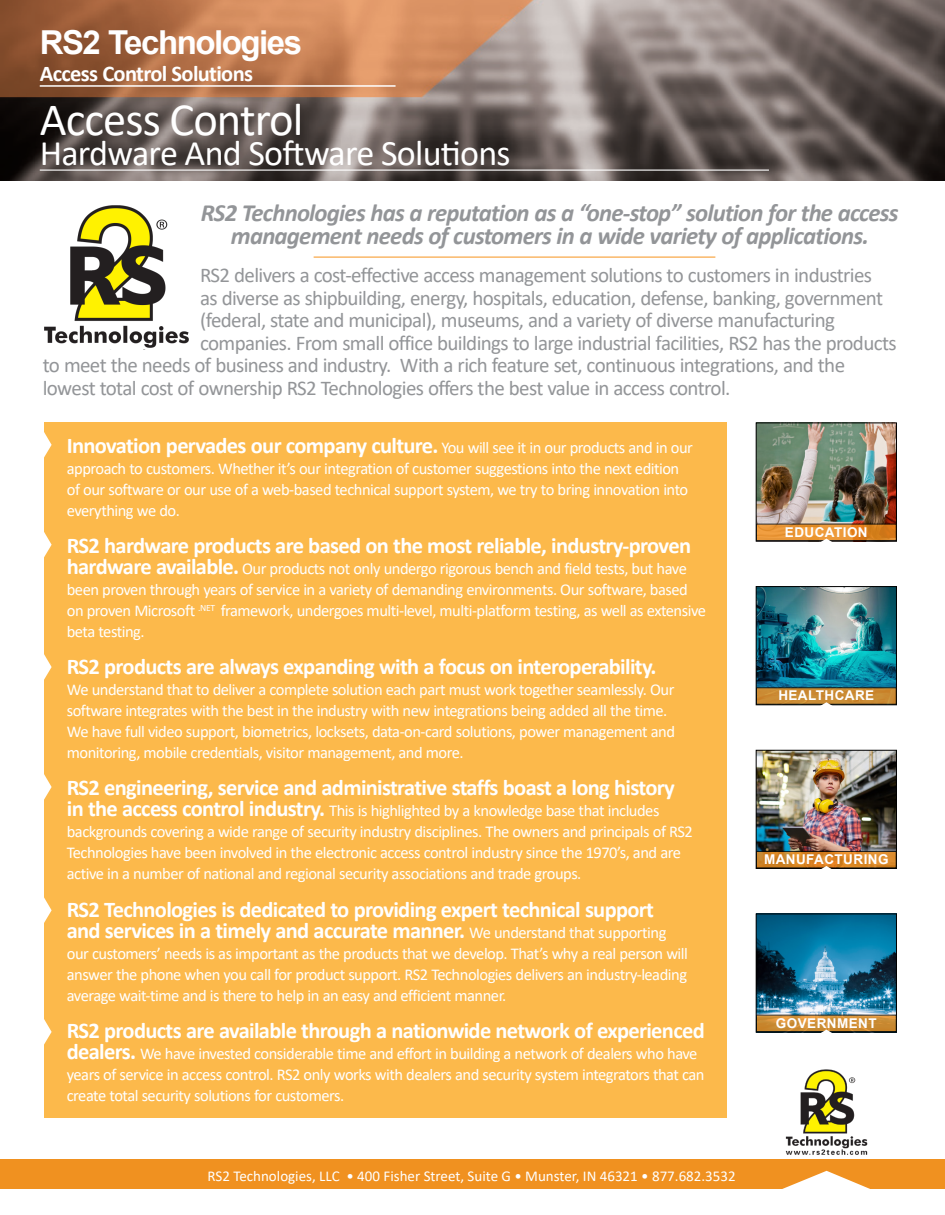
<style>
.page{position:relative;width:945px;height:1215px;background:#fff}
.page>*{position:absolute;margin:0;border:0;box-sizing:border-box;transform-origin:0 0}
.t1{font:46.5px "Calibri";letter-spacing:-.02em;color:#fff}
.t2{font:36px "Calibri";letter-spacing:-.02em;color:#fff}
.t3{font:700 33px "Arial";letter-spacing:-.045em;color:#fff}
.t4{font:italic 700 24.75px/22.5px "Calibri";letter-spacing:-.03em;color:#939598;text-align:center}
.t5{font:700 22.5px/21px "Calibri";letter-spacing:-.03em;color:#fff}
.t6{font:21px "Calibri";letter-spacing:-.03em;color:#939598}
.t7{font:16.5px/21px "Calibri";letter-spacing:-.03em;color:#fff}
.t8{font:15px "Calibri";color:#fff}
.t9{font:700 13.5px "Arial";letter-spacing:.035em;color:#fff}
.s1{font-weight:400;font-size:16.5px}
.s2{font-weight:700;font-size:22.5px}
</style>
<div class="page">
<div style="left:0;top:1160px;width:944px;height:29px;background:#f09120"></div>
<svg style="left:782px;top:1171px;width:88px;height:18px"></svg>
<img style="left:0;top:0;width:945px;height:181px">
<hr style="left:40px;top:85px;width:356px;height:2px;background:#fff">
<hr style="left:40px;top:170px;width:729px;height:1px;background:#fff">
<img style="left:44px;top:206px;width:144px;height:142px">
<img style="left:785px;top:1069px;width:83px;height:86px">
<div style="left:44px;top:423px;width:683px;height:695px;background:#fcb94b"></div>
<svg style="left:44px;top:432px;width:8px;height:26px"></svg>
<svg style="left:44px;top:532px;width:8px;height:25px"></svg>
<svg style="left:44px;top:654px;width:8px;height:26px"></svg>
<svg style="left:44px;top:774px;width:8px;height:26px"></svg>
<svg style="left:44px;top:897px;width:8px;height:26px"></svg>
<svg style="left:44px;top:1019px;width:8px;height:26px"></svg>
<img style="left:758px;top:425px;width:137px;height:99px">
<div style="left:756px;top:423px;width:141px;height:119px;border:1px solid #000"></div>
<svg style="left:756px;top:524px;width:140px;height:17px;background:#d4852c"></svg>
<svg style="left:811px;top:539px;width:30px;height:3px"></svg>
<img style="left:758px;top:588px;width:137px;height:100px">
<div style="left:756px;top:586px;width:141px;height:119px;border:1px solid #000"></div>
<div style="left:756px;top:688px;width:140px;height:16px;background:#ca8b34"></div>
<svg style="left:811px;top:702px;width:30px;height:4px"></svg>
<img style="left:758px;top:752px;width:137px;height:99px">
<div style="left:756px;top:750px;width:141px;height:119px;border:1px solid #000"></div>
<svg style="left:756px;top:851px;width:140px;height:17px;background:#c57b24"></svg>
<svg style="left:811px;top:866px;width:30px;height:3px"></svg>
<img style="left:758px;top:916px;width:137px;height:99px">
<div style="left:756px;top:914px;width:141px;height:119px;border:1px solid #000"></div>
<svg style="left:756px;top:1015px;width:140px;height:17px;background:#c08535"></svg>
<svg style="left:811px;top:1030px;width:30px;height:3px"></svg>
<hr style="left:314px;top:257px;width:401px;height:1px;background:#f7931d">
<p class="t3" style="left:40px;top:19px;width:264px">RS2 Technologies</p>
<p class="t5" style="left:40px;top:62px;width:215px">Access Control Solutions</p>
<p class="t1" style="left:40px;top:87px;width:265px">Access Control</p>
<p class="t2" style="left:40px;top:128px;width:472px">Hardware And Software Solutions</p>
<p class="t4" style="left:201px;top:201px;width:699px">RS2 Technologies has a reputation as a “one-stop” solution for the access management needs of customers in a wide variety of applications.</p>
<p class="t6" style="left:200px;top:261px;width:674px">RS2 delivers a cost-effective access management solutions to customers in industries</p>
<p class="t6" style="left:200px;top:283px;width:685px">as diverse as shipbuilding, energy, hospitals, education, defense, banking, government</p>
<p class="t6" style="left:200px;top:306px;width:636px">(federal, state and municipal), museums, and a variety of diverse manufacturing</p>
<p class="t6" style="left:200px;top:328px;width:698px">companies. From small office buildings to large industrial facilities, RS2 has the products</p>
<p class="t6" style="left:43px;top:351px;width:804px">to meet the needs of business and industry. With a rich feature set, continuous integrations, and the</p>
<p class="t6" style="left:43px;top:373px;width:689px">lowest total cost of ownership RS2 Technologies offers the best value in access control.</p>
<p class="t5" style="left:67px;top:435px;width:628px">Innovation pervades our company culture. <span class="s1">You will see it in our products and in our</span></p>
<p class="t7" style="left:67px;top:457px;width:623px">approach to customers. Whether it’s our integration of customer suggestions into the next edition of our software or our use of a web-based technical support system, we try to bring innovation into everything we do.</p>
<p class="t5" style="left:67px;top:535px;width:626px">RS2 hardware products are based on the most reliable, industry-proven</p>
<p class="t7" style="left:67px;top:558px;width:641px"><span class="s2">hardware available.</span> Our products not only undergo rigorous bench and field tests, but have been proven through years of service in a variety of demanding environments. Our software, based on proven Microsoft <sup>.NET</sup> framework, undergoes multi-level, multi-platform testing, as well as extensive beta testing.</p>
<p class="t5" style="left:67px;top:656px;width:591px">RS2 products are always expanding with a focus on interoperability.</p>
<p class="t7" style="left:67px;top:679px;width:610px">We understand that to deliver a complete solution each part must work together seamlessly. Our software integrates with the best in the industry with new integrations being added all the time.<br>We have full video support, biometrics, locksets, data-on-card solutions, power management and monitoring, mobile credentials, visitor management, and more.</p>
<p class="t5" style="left:67px;top:777px;width:610px">RS2 engineering, service and administrative staffs boast a long history</p>
<p class="t7" style="left:67px;top:800px;width:628px"><span class="s2">in the access control industry.</span> This is highlighted by a knowledge base that includes backgrounds covering a wide range of security industry disciplines. The owners and principals of RS2<br>Technologies have been involved in the electronic access control industry since the 1970’s, and are active in a number of national and regional security associations and trade groups.</p>
<p class="t5" style="left:67px;top:898px;width:601px">RS2 Technologies is dedicated to providing expert technical support and services in a timely and accurate manner. <span class="s1">We understand that supporting</span></p>
<p class="t7" style="left:67px;top:942px;width:623px;text-align:justify">our customers’ needs is as important as the products that we develop. That’s why a real person will answer the phone when you call for product support. RS2 Technologies delivers an industry-leading average wait-time and is there to help in an easy and efficient manner.</p>
<p class="t5" style="left:67px;top:1020px;width:639px">RS2 products are available through a nationwide network of experienced</p>
<p class="t7" style="left:67px;top:1042px;width:639px"><span class="s2">dealers.</span> We have invested considerable time and effort in building a network of dealers who have years of service in access control. RS2 only works with dealers and security system integrators that can create total security solutions for customers.</p>
<p class="t9" style="left:785px;top:522px;width:84px">EDUCATION</p>
<p class="t9" style="left:778px;top:686px;width:97px">HEALTHCARE</p>
<p class="t9" style="left:764px;top:850px;width:126px">MANUFACTURING</p>
<p class="t9" style="left:776px;top:1014px;width:102px">GOVERNMENT</p>
<p class="t8" style="left:208px;top:1165px;width:530px">RS2 Technologies, LLC • 400 Fisher Street, Suite G • Munster, IN 46321 • 877.682.3532</p>
</div>
